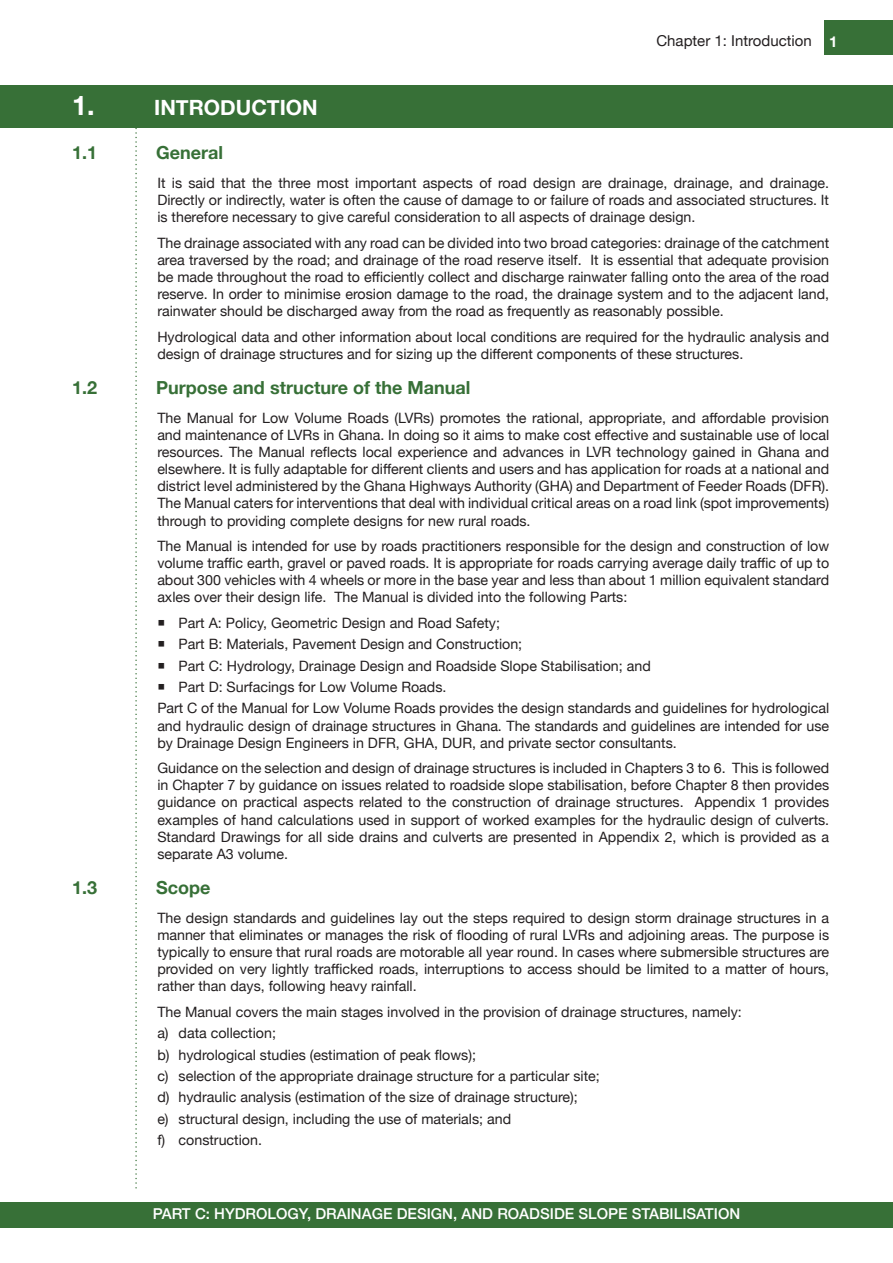
<style>
.page{position:relative;width:893px;height:1263px;background:#fff}
.page>*{position:absolute;margin:0;border:0;box-sizing:border-box;transform-origin:0 0}
.t1{font:700 21px "Helvetica Neue";color:#fff}
.t2{font:700 18px "Helvetica Neue";color:#377037}
.t3{font:500 15px "Helvetica Neue";color:#fff}
.t4{font:15px "Helvetica Neue";color:#231f20}
.t5{font:14.25px/17.1px "Helvetica Neue";color:#231f20;text-align:justify}
.s1{font-size:27px}
.s2{font-weight:700;color:#fff}
</style>
<div class="page">
<svg style="left:135px;top:128px;width:2px;height:1061px"></svg>
<div style="left:824px;top:21px;width:69px;height:34px;background:#377037"></div>
<div style="left:0;top:85px;width:893px;height:43px;background:#377037"></div>
<div style="left:0;top:1202px;width:893px;height:25px;background:#377037"></div>
<h1 class="t1" style="left:72px;top:95px;width:247px"><span class="s1">1.</span> INTRODUCTION</h1>
<p class="t4" style="left:656px;top:32px;width:183px">Chapter 1: Introduction <span class="s2">1</span></p>
<p class="t2" style="left:72px;top:142px;width:27px">1.1</p>
<p class="t2" style="left:156px;top:142px;width:68px">General</p>
<p class="t5" style="left:157px;top:174px;width:673px">It is said that the three most important aspects of road design are drainage, drainage, and drainage.<br>Directly or indirectly, water is often the cause of damage to or failure of roads and associated structures. It is therefore necessary to give careful consideration to all aspects of drainage design.</p>
<p class="t5" style="left:157px;top:234px;width:673px">The drainage associated with any road can be divided into two broad categories: drainage of the catchment area traversed by the road; and drainage of the road reserve itself. It is essential that adequate provision be made throughout the road to efficiently collect and discharge rainwater falling onto the area of the road reserve. In order to minimise erosion damage to the road, the drainage system and to the adjacent land, rainwater should be discharged away from the road as frequently as reasonably possible.</p>
<p class="t5" style="left:157px;top:328px;width:673px">Hydrological data and other information about local conditions are required for the hydraulic analysis and design of drainage structures and for sizing up the different components of these structures.</p>
<p class="t2" style="left:72px;top:377px;width:27px">1.2</p>
<p class="t2" style="left:156px;top:377px;width:316px">Purpose and structure of the Manual</p>
<p class="t5" style="left:157px;top:409px;width:673px">The Manual for Low Volume Roads (LVRs) promotes the rational, appropriate, and affordable provision and maintenance of LVRs in Ghana. In doing so it aims to make cost effective and sustainable use of local resources. The Manual reflects local experience and advances in LVR technology gained in Ghana and elsewhere. It is fully adaptable for different clients and users and has application for roads at a national and district level administered by the Ghana Highways Authority (GHA) and Department of Feeder Roads (DFR).<br>The Manual caters for interventions that deal with individual critical areas on a road link (spot improvements) through to providing complete designs for new rural roads.</p>
<p class="t5" style="left:157px;top:537px;width:673px">The Manual is intended for use by roads practitioners responsible for the design and construction of low volume traffic earth, gravel or paved roads. It is appropriate for roads carrying average daily traffic of up to about 300 vehicles with 4 wheels or more in the base year and less than about 1 million equivalent standard axles over their design life. The Manual is divided into the following Parts:</p>
<p class="t5" style="left:157px;top:614px;width:344px">○ Part A: Policy, Geometric Design and Road Safety;</p>
<p class="t5" style="left:157px;top:635px;width:366px">○ Part B: Materials, Pavement Design and Construction;</p>
<p class="t5" style="left:157px;top:657px;width:495px">○ Part C: Hydrology, Drainage Design and Roadside Slope Stabilisation; and</p>
<p class="t5" style="left:157px;top:676px;width:673px;line-height:21.3px">○ Part D: Surfacings for Low Volume Roads.<br>Part C of the Manual for Low Volume Roads provides the design standards and guidelines for hydrological</p>
<p class="t5" style="left:157px;top:717px;width:673px">and hydraulic design of drainage structures in Ghana. The standards and guidelines are intended for use by Drainage Design Engineers in DFR, GHA, DUR, and private sector consultants.</p>
<p class="t5" style="left:157px;top:759px;width:673px">Guidance on the selection and design of drainage structures is included in Chapters 3 to 6. This is followed in Chapter 7 by guidance on issues related to roadside slope stabilisation, before Chapter 8 then provides guidance on practical aspects related to the construction of drainage structures. Appendix 1 provides examples of hand calculations used in support of worked examples for the hydraulic design of culverts.<br>Standard Drawings for all side drains and culverts are presented in Appendix 2, which is provided as a separate A3 volume.</p>
<p class="t2" style="left:72px;top:877px;width:27px">1.3</p>
<p class="t2" style="left:156px;top:877px;width:56px">Scope</p>
<p class="t5" style="left:157px;top:909px;width:673px">The design standards and guidelines lay out the steps required to design storm drainage structures in a manner that eliminates or manages the risk of flooding of rural LVRs and adjoining areas. The purpose is typically to ensure that rural roads are motorable all year round. In cases where submersible structures are provided on very lightly trafficked roads, interruptions to access should be limited to a matter of hours, rather than days, following heavy rainfall.</p>
<p class="t5" style="left:157px;top:1001px;width:586px;line-height:21.3px;text-align:left">The Manual covers the main stages involved in the provision of drainage structures, namely: a) data collection;<br>b) hydrological studies (estimation of peak flows);<br>c) selection of the appropriate drainage structure for a particular site;<br>d) hydraulic analysis (estimation of the size of drainage structure);<br>e) structural design, including the use of materials; and<br>f) construction.</p>
<p class="t3" style="left:153px;top:1204px;width:589px">PART C: HYDROLOGY, DRAINAGE DESIGN, AND ROADSIDE SLOPE STABILISATION</p>
</div>
